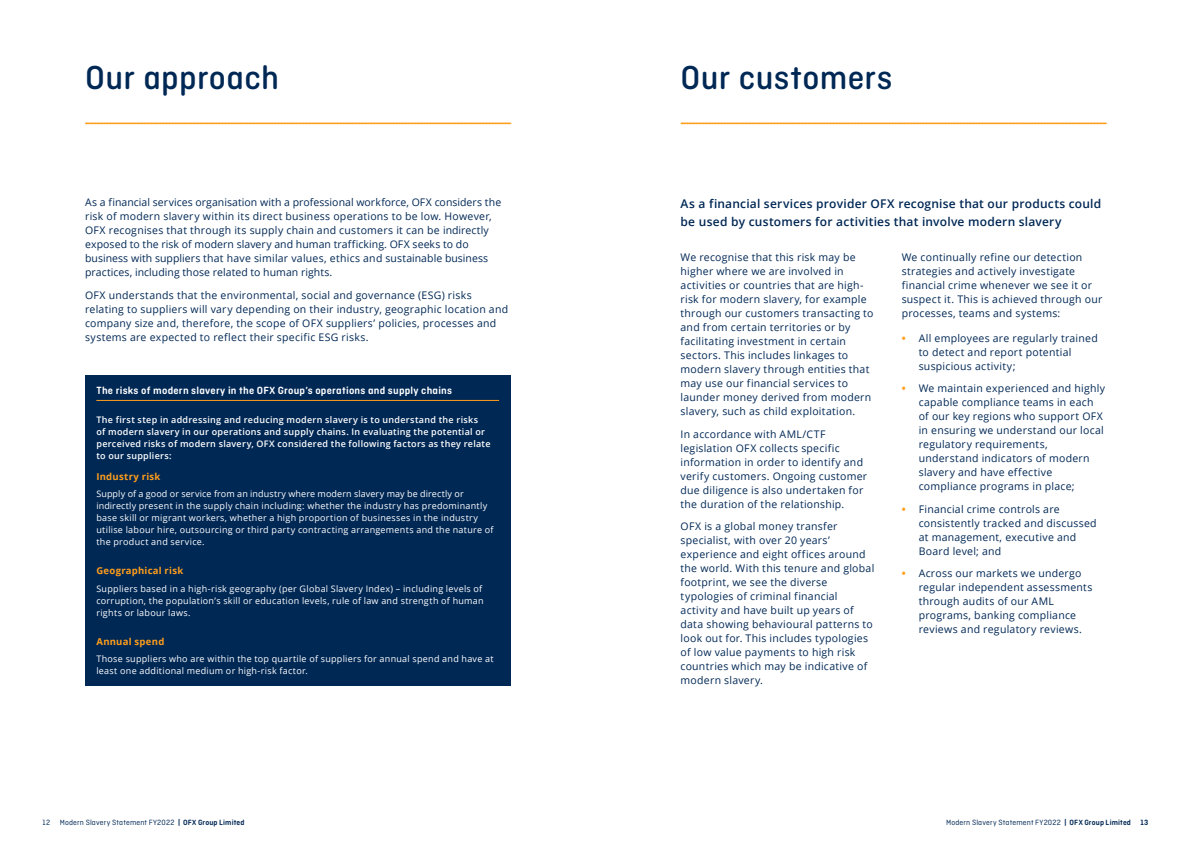
<style>
.page{position:relative;width:1191px;height:842px;background:#fff}
.page>*{position:absolute;margin:0;border:0;box-sizing:border-box;transform-origin:0 0}
.t1{font:500 35px "Ciutadella Rounded";letter-spacing:.01em;color:#002855}
.t2{font:600 12px/18px "Open Sans";letter-spacing:.02em;color:#002855}
.t3{font:600 11px "Ciutadella Rounded";letter-spacing:.02em;color:#fff}
.t4{font:10.5px/14px "Open Sans";letter-spacing:.025em;color:#002855}
.t5{font:700 9.5px "Open Sans";letter-spacing:.03em;color:#ff9e1b}
.t6{font:9px/12px "Open Sans";letter-spacing:.03em;color:#fff}
.t7{font:600 9px/12px "Open Sans";letter-spacing:.03em;color:#fff}
.t8{font:8px "Ciutadella Rounded";letter-spacing:.02em;color:#002855}
.s1{font-weight:700;color:#ff9e1b}
.s2{font-weight:600}
</style>
<div class="page">
<div style="left:85px;top:376px;width:425px;height:310px;background:#002855"></div>
<hr style="left:96px;top:400px;width:403px;height:1px;background:#ff9e1b">
<svg style="left:86px;top:123px;width:424px;height:1px"></svg>
<svg style="left:681px;top:123px;width:425px;height:1px"></svg>
<h1 class="t1" style="left:85px;top:58px;width:195px">Our approach</h1>
<h1 class="t1" style="left:680px;top:58px;width:213px">Our customers</h1>
<p class="t4" style="left:85px;top:195px;width:418px">As a financial services organisation with a professional workforce, OFX considers the risk of modern slavery within its direct business operations to be low. However, OFX recognises that through its supply chain and customers it can be indirectly exposed to the risk of modern slavery and human trafficking. OFX seeks to do business with suppliers that have similar values, ethics and sustainable business practices, including those related to human rights.</p>
<p class="t4" style="left:85px;top:288px;width:424px">OFX understands that the environmental, social and governance (ESG) risks relating to suppliers will vary depending on their industry, geographic location and company size and, therefore, the scope of OFX suppliers’ policies, processes and systems are expected to reflect their specific ESG risks.</p>
<p class="t3" style="left:96px;top:384px;width:357px">The risks of modern slavery in the OFX Group’s operations and supply chains</p>
<p class="t7" style="left:96px;top:414px;width:396px">The first step in addressing and reducing modern slavery is to understand the risks<br>of modern slavery in our operations and supply chains. In evaluating the potential or perceived risks of modern slavery, OFX considered the following factors as they relate to our suppliers:</p>
<p class="t5" style="left:96px;top:469px;width:66px">Industry risk</p>
<p class="t6" style="left:96px;top:488px;width:399px">Supply of a good or service from an industry where modern slavery may be directly or indirectly present in the supply chain including: whether the industry has predominantly base skill or migrant workers, whether a high proportion of businesses in the industry utilise labour hire, outsourcing or third party contracting arrangements and the nature of the product and service.</p>
<p class="t5" style="left:96px;top:564px;width:88px">Geographical risk</p>
<p class="t6" style="left:96px;top:582px;width:389px">Suppliers based in a high-risk geography (per Global Slavery Index) – including levels of corruption, the population’s skill or education levels, rule of law and strength of human rights or labour laws.</p>
<p class="t5" style="left:96px;top:634px;width:69px">Annual spend</p>
<p class="t6" style="left:96px;top:653px;width:399px">Those suppliers who are within the top quartile of suppliers for annual spend and have at least one additional medium or high-risk factor.</p>
<p class="t2" style="left:680px;top:194px;width:422px">As a financial services provider OFX recognise that our products could be used by customers for activities that involve modern slavery</p>
<p class="t4" style="left:680px;top:250px;width:194px">We recognise that this risk may be higher where we are involved in activities or countries that are high&shy;risk for modern slavery, for example through our customers transacting to and from certain territories or by facilitating investment in certain sectors. This includes linkages to modern slavery through entities that may use our financial services to launder money derived from modern slavery, such as child exploitation.</p>
<p class="t4" style="left:680px;top:427px;width:188px">In accordance with AML/CTF legislation OFX collects specific information in order to identify and verify customers. Ongoing customer due diligence is also undertaken for the duration of the relationship.</p>
<p class="t4" style="left:680px;top:519px;width:195px">OFX is a global money transfer specialist, with over 20 years’ experience and eight offices around the world. With this tenure and global footprint, we see the diverse typologies of criminal financial activity and have built up years of data showing behavioural patterns to look out for. This includes typologies of low value payments to high risk countries which may be indicative of modern slavery.</p>
<p class="t4" style="left:901px;top:250px;width:202px">We continually refine our detection strategies and actively investigate financial crime whenever we see it or suspect it. This is achieved through our processes, teams and systems:</p>
<p class="t4" style="left:918px;top:331px;width:181px;text-indent:-17px"><span class="s1">•</span> All employees are regularly trained to detect and report potential suspicious activity;</p>
<p class="t4" style="left:918px;top:381px;width:188px;text-indent:-17px"><span class="s1">•</span> We maintain experienced and highly capable compliance teams in each of our key regions who support OFX in ensuring we understand our local regulatory requirements, understand indicators of modern slavery and have effective compliance programs in place;</p>
<p class="t4" style="left:918px;top:502px;width:179px;text-indent:-17px"><span class="s1">•</span> Financial crime controls are consistently tracked and discussed at management, executive and<br>Board level; and</p>
<p class="t4" style="left:918px;top:566px;width:175px;text-indent:-17px"><span class="s1">•</span> Across our markets we undergo regular independent assessments through audits of our AML programs, banking compliance reviews and regulatory reviews.</p>
<p class="t8" style="left:43px;top:818px;width:204px">12 Modern Slavery Statement FY2022 <span class="s2">| OFX Group Limited</span></p>
<p class="t8" style="left:946px;top:818px;width:204px">Modern Slavery Statement FY2022 <span class="s2">| OFX Group Limited 13</span></p>
</div>
